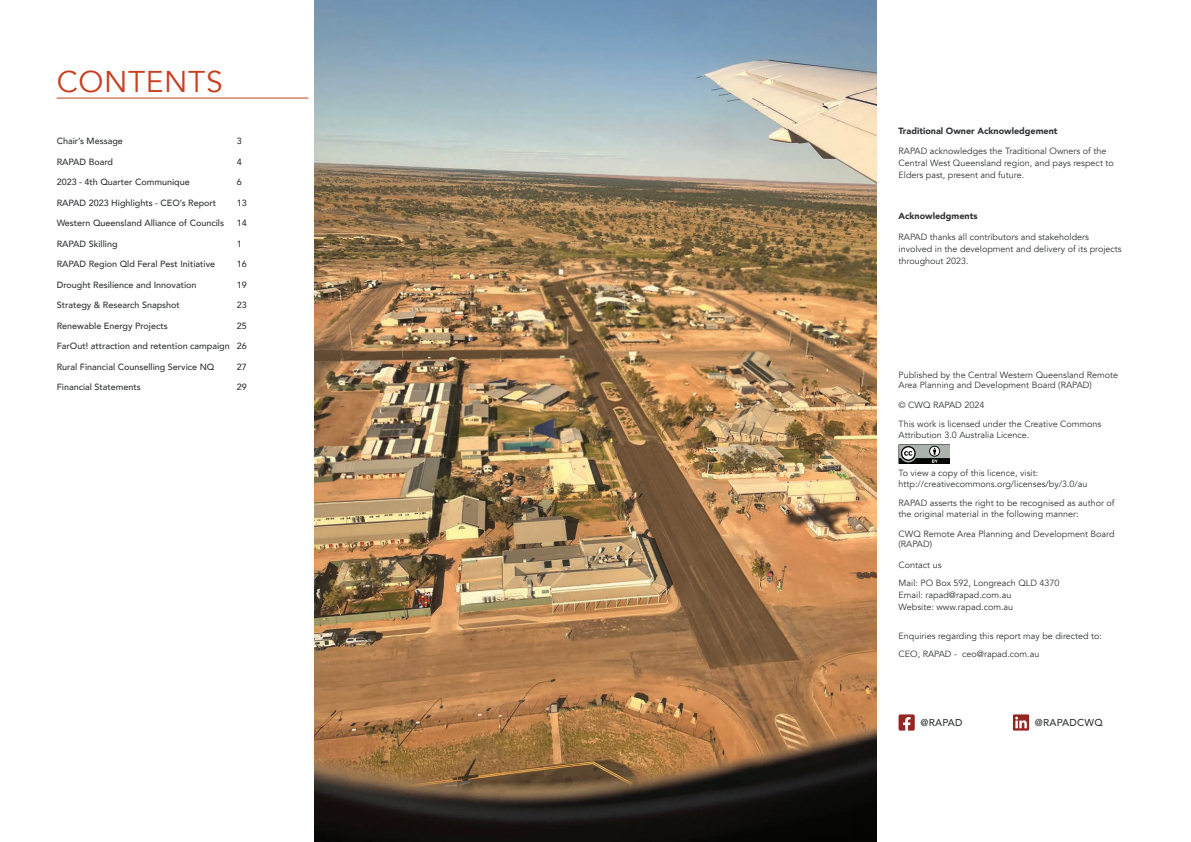
<style>
.page{position:relative;width:1191px;height:842px;background:#fff}
.page>*{position:absolute;margin:0;border:0;box-sizing:border-box;transform-origin:0 0}
.t1{font:30px "Avenir";letter-spacing:.02em;color:#c73f20}
.t2{font:500 10px "Avenir";letter-spacing:.025em;color:#313335}
.t3{font:9px/12px "Avenir";color:#313335}
.t4{font:500 9px "Avenir";color:#313335}
.t5{font:900 9px "Avenir";color:#313335}
</style>
<div class="page">
<hr style="left:57px;top:98px;width:251px;height:1px;background:#c73f20">
<svg style="left:898px;top:444px;width:51px;height:20px"></svg>
<img style="left:315px;top:0;width:561px;height:842px">
<svg style="left:898px;top:714px;width:16px;height:17px"></svg>
<svg style="left:1013px;top:714px;width:16px;height:17px"></svg>
<h1 class="t1" style="left:57px;top:64px;width:167px">CONTENTS</h1>
<p class="t4" style="left:57px;top:133px;width:68px">Chair’s Message</p>
<p class="t4" style="left:237px;top:133px;width:7px">3</p>
<p class="t4" style="left:57px;top:154px;width:58px">RAPAD Board</p>
<p class="t4" style="left:237px;top:154px;width:7px">4</p>
<p class="t4" style="left:57px;top:174px;width:135px">2023 - 4th Quarter Communique</p>
<p class="t4" style="left:237px;top:174px;width:7px">6</p>
<p class="t4" style="left:57px;top:195px;width:161px">RAPAD 2023 Highlights - CEO’s Report</p>
<p class="t4" style="left:237px;top:195px;width:12px">13</p>
<p class="t4" style="left:57px;top:215px;width:169px">Western Queensland Alliance of Councils</p>
<p class="t4" style="left:237px;top:215px;width:12px">14</p>
<p class="t4" style="left:57px;top:236px;width:62px">RAPAD Skilling</p>
<p class="t4" style="left:237px;top:236px;width:7px">1</p>
<p class="t4" style="left:57px;top:256px;width:160px">RAPAD Region Qld Feral Pest Initiative</p>
<p class="t4" style="left:237px;top:256px;width:12px">16</p>
<p class="t4" style="left:57px;top:277px;width:141px">Drought Resilience and Innovation</p>
<p class="t4" style="left:237px;top:277px;width:12px">19</p>
<p class="t4" style="left:57px;top:297px;width:125px">Strategy &amp; Research Snapshot</p>
<p class="t4" style="left:237px;top:297px;width:12px">23</p>
<p class="t4" style="left:57px;top:318px;width:113px">Renewable Energy Projects</p>
<p class="t4" style="left:237px;top:318px;width:12px">25</p>
<p class="t4" style="left:57px;top:338px;width:192px">FarOut! attraction and retention campaign 26</p>
<p class="t4" style="left:57px;top:359px;width:159px">Rural Financial Counselling Service NQ</p>
<p class="t4" style="left:237px;top:359px;width:12px">27</p>
<p class="t4" style="left:57px;top:379px;width:86px">Financial Statements</p>
<p class="t4" style="left:237px;top:379px;width:12px">29</p>
<p class="t5" style="left:898px;top:123px;width:160px">Traditional Owner Acknowledgement</p>
<p class="t3" style="left:898px;top:145px;width:217px">RAPAD acknowledges the Traditional Owners of the<br>Central West Queensland region, and pays respect to<br>Elders past, present and future.</p>
<p class="t5" style="left:898px;top:208px;width:81px">Acknowledgments</p>
<p class="t3" style="left:898px;top:231px;width:225px">RAPAD thanks all contributors and stakeholders involved in the development and delivery of its projects throughout 2023.</p>
<p class="t3" style="left:898px;top:369px;width:221px;line-height:10.8px">Published by the Central Western Queensland Remote<br>Area Planning and Development Board (RAPAD)</p>
<p class="t3" style="left:898px;top:395px;width:204px;line-height:19.3px">© CWQ RAPAD 2024<br>This work is licensed under the Creative Commons</p>
<p class="t3" style="left:898px;top:429px;width:132px">Attribution 3.0 Australia Licence.</p>
<p class="t3" style="left:898px;top:468px;width:190px;line-height:10.8px">To view a copy of this licence, visit: http://creativecommons.org/licenses/by/3.0/au</p>
<p class="t3" style="left:898px;top:498px;width:217px;line-height:10.8px">RAPAD asserts the right to be recognised as author of the original material in the following manner:</p>
<p class="t3" style="left:898px;top:528px;width:217px;line-height:10.8px">CWQ Remote Area Planning and Development Board (RAPAD)</p>
<p class="t3" style="left:898px;top:556px;width:162px;line-height:17.7px">Contact us<br>Mail: PO Box 592, Longreach QLD 4370</p>
<p class="t3" style="left:898px;top:589px;width:116px">Email: rapad@rapad.com.au<br>Website: www.rapad.com.au</p>
<p class="t3" style="left:898px;top:627px;width:205px;line-height:17.7px">Enquiries regarding this report may be directed to:<br>CEO, RAPAD - ceo@rapad.com.au</p>
<p class="t2" style="left:920px;top:714px;width:44px">@RAPAD</p>
<p class="t2" style="left:1035px;top:714px;width:69px">@RAPADCWQ</p>
</div>
